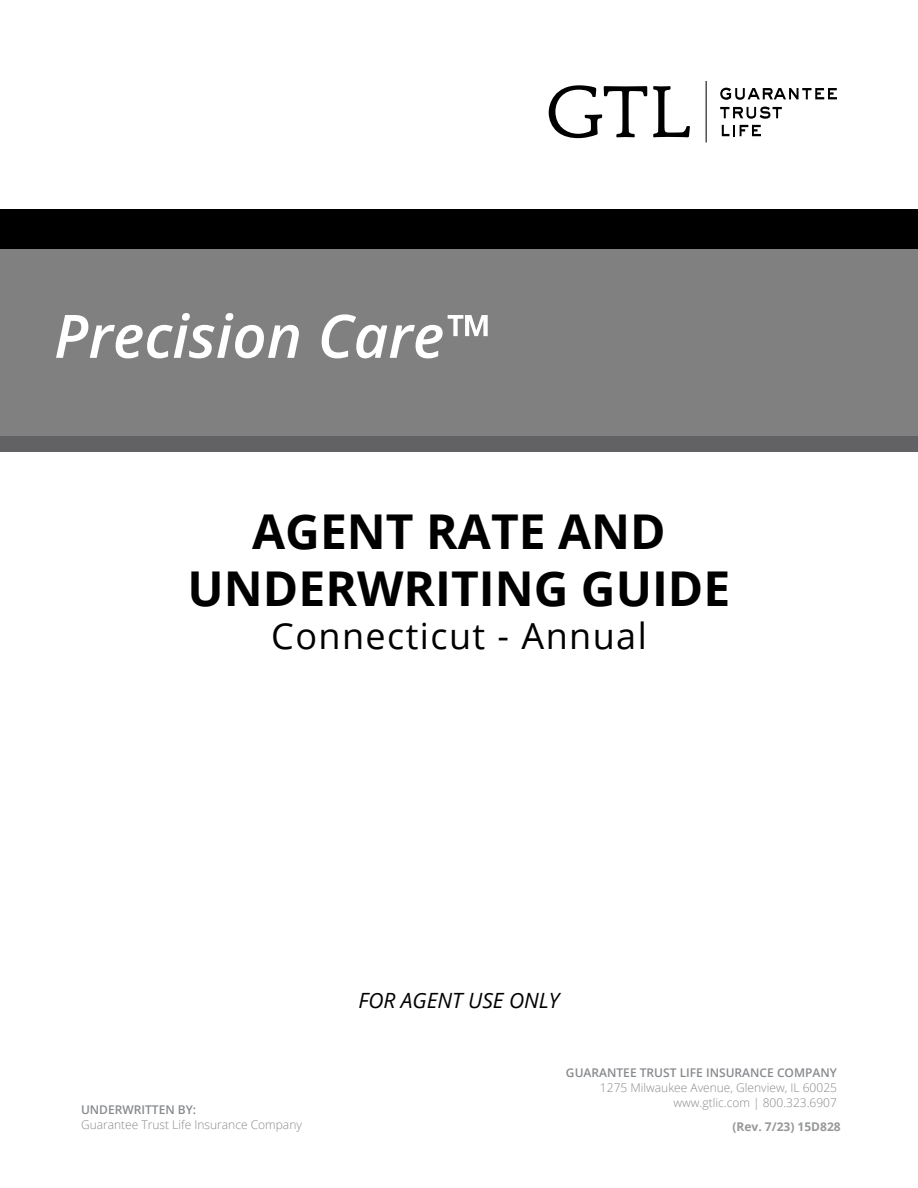
<style>
.page{position:relative;width:918px;height:1188px;background:#fff}
.page>*{position:absolute;margin:0;border:0;box-sizing:border-box;transform-origin:0 0}
.t1{font:italic 600 60px "Open Sans";color:#fff}
.t2{font:700 48px/57.6px "Open Sans";color:#000;text-align:center}
.t3{font:36px "Open Sans";letter-spacing:.04em;color:#000}
.t4{font:italic 21px "Open Sans";color:#000}
.t5{font:300 12px/15px "Open Sans";color:#878a8e;text-align:right}
.t6{font:600 12px "Open Sans";color:#878a8e}
.t7{font:700 12px "Open Sans";color:#96989a}
</style>
<div class="page">
<svg style="left:549px;top:85px;width:98px;height:53px"></svg>
<svg style="left:653px;top:86px;width:37px;height:51px"></svg>
<svg style="left:720px;top:88px;width:117px;height:12px"></svg>
<svg style="left:720px;top:107px;width:62px;height:12px"></svg>
<svg style="left:722px;top:125px;width:12px;height:11px"></svg>
<svg style="left:740px;top:125px;width:21px;height:11px"></svg>
<hr style="left:706px;top:81px;width:1px;height:61px;background:#000">
<div style="left:0;top:249px;width:918px;height:203px;background:#808080"></div>
<div style="left:0;top:210px;width:918px;height:39px;background:#000"></div>
<div style="left:0;top:437px;width:918px;height:15px;background:#626264"></div>
<h1 class="t1" style="left:54px;top:295px;width:437px">Precision Care™</h1>
<h2 class="t2" style="left:188px;top:501px;width:544px">AGENT RATE AND<br>UNDERWRITING GUIDE</h2>
<h3 class="t3" style="left:271px;top:612px;width:377px">Connecticut - Annual</h3>
<p class="t6" style="left:81px;top:1101px;width:117px">UNDERWRITTEN BY:</p>
<p class="t5" style="left:81px;top:1117px;width:222px">Guarantee Trust Life Insurance Company</p>
<h3 class="t4" style="left:358px;top:986px;width:203px">FOR AGENT USE ONLY</h3>
<p class="t6" style="left:566px;top:1064px;width:273px">GUARANTEE TRUST LIFE INSURANCE COMPANY</p>
<p class="t5" style="left:600px;top:1080px;width:239px">1275 Milwaukee Avenue, Glenview, IL 60025 www.gtlic.com | 800.323.6907</p>
<p class="t7" style="left:732px;top:1118px;width:110px">(Rev. 7/23) 15D828</p>
</div>
